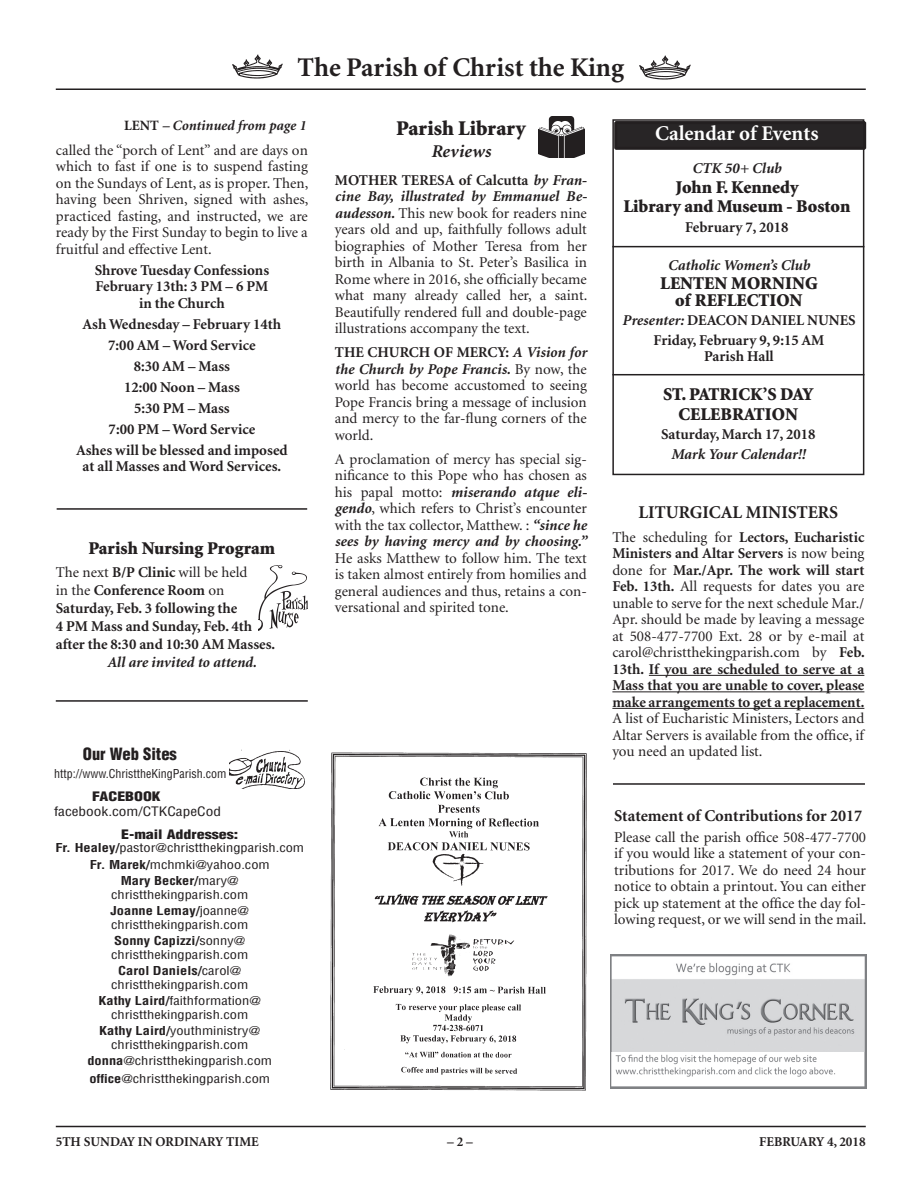
<style>
.page{position:relative;width:918px;height:1188px;background:#fff}
.page>*{position:absolute;margin:0;border:0;box-sizing:border-box;transform-origin:0 0}
.t1{font:700 27px "Minion";color:#231f20}
.t2{font:700 21px "Minion";color:#fff}
.t3{font:900 21px "Minion";color:#231f20}
.t4{font:900 18px/19.5px "Minion";color:#231f20;text-align:center}
.t5{font:700 18px "Minion";color:#231f20}
.t6{font:italic 700 18px "Minion";letter-spacing:.01em;color:#231f20}
.t7{font:700 16.5px "Minion";color:#231f20}
.t8{font:900 condensed 16.5px "Helvetica";color:#231f20}
.t9{font:15px/16.5px "Minion";color:#231f20;text-align:justify}
.t10{font:700 15px/21px "Minion";color:#231f20;text-align:center}
.t11{font:italic 700 15px "Minion";color:#231f20}
.t12{font:italic 700 14.25px "Minion";color:#231f20}
.t13{font:700 13.5px "Minion";color:#231f20}
.t14{font:900 condensed 12.75px "Helvetica";color:#231f20;scale:1.25 1}
.t15{font:condensed 12.75px "Helvetica";color:#231f20;scale:1.2 1}
.t16{font:condensed 12px/16.5px "Helvetica";color:#231f20;text-align:center;scale:1.2 1}
.t17{font:condensed 12px "Helvetica";color:#231f20}
.s1{font-style:normal}
.s2{font-weight:700}
.s3{font-weight:700;font-style:italic}
.s4{font-weight:400}
.s5{font-style:italic}
</style>
<div class="page">
<hr style="left:56px;top:88px;width:810px;height:2px;background:#231f20">
<hr style="left:56px;top:1126px;width:810px;height:1px;background:#231f20">
<img style="left:232px;top:55px;width:51px;height:23px">
<img style="left:640px;top:56px;width:50px;height:23px">
<hr style="left:613px;top:783px;width:252px;height:2px;background:#231f20">
<hr style="left:56px;top:700px;width:252px;height:2px;background:#231f20">
<div style="left:612px;top:119px;width:252px;height:356px;border:2px solid #231f20"></div>
<div style="left:616px;top:123px;width:249px;height:25px;background:#282526"></div>
<div style="left:614px;top:121px;width:252px;height:29px;border:3px solid #231f20"></div>
<img style="left:230px;top:749px;width:75px;height:40px">
<hr style="left:612px;top:246px;width:252px;height:1px;background:#231f20">
<hr style="left:612px;top:374px;width:252px;height:1px;background:#231f20">
<img style="left:258px;top:565px;width:50px;height:65px">
<hr style="left:649px;top:675px;width:215px;height:1px;background:#231f20">
<hr style="left:612px;top:691px;width:252px;height:1px;background:#231f20">
<hr style="left:612px;top:708px;width:252px;height:1px;background:#231f20">
<img style="left:331px;top:752px;width:256px;height:339px">
<img style="left:538px;top:116px;width:47px;height:41px">
<img style="left:611px;top:1051px;width:255px;height:38px">
<svg style="left:611px;top:955px;width:255px;height:96px;fill:#d7d8da"></svg>
<hr style="left:57px;top:508px;width:250px;height:2px;background:#231f20">
<h1 class="t1" style="left:298px;top:54px;width:328px">The Parish of Christ the King</h1>
<p class="t12" style="left:124px;top:118px;width:183px"><span class="s1">LENT</span> – Continued from page 1</p>
<h2 class="t3" style="left:396px;top:118px;width:131px">Parish Library</h2>
<h2 class="t2" style="left:655px;top:122px;width:165px">Calendar of Events</h2>
<p class="t9" style="left:56px;top:142px;width:253px">called the “porch of Lent” and are days on</p>
<p class="t6" style="left:431px;top:142px;width:61px">Reviews</p>
<p class="t9" style="left:56px;top:159px;width:254px">which to fast if one is to suspend fasting on the Sundays of Lent, as is proper. Then, having been Shriven, signed with ashes, practiced fasting, and instructed, we are ready by the First Sunday to begin to live a fruitful and effective Lent.</p>
<p class="t10" style="left:95px;top:262px;width:176px;line-height:16.5px">Shrove Tuesday Confessions<br>February 13th: 3 PM – 6 PM in the Church</p>
<p class="t10" style="left:76px;top:314px;width:213px">Ash Wednesday – February 14th<br>7:00 AM – Word Service<br>8:30 AM – Mass<br>12:00 Noon – Mass<br>5:30 PM – Mass<br>7:00 PM – Word Service<br>Ashes will be blessed and imposed</p>
<p class="t10" style="left:83px;top:456px;width:200px">at all Masses and Word Services.</p>
<p class="t9" style="left:335px;top:172px;width:254px"><span class="s2">MOTHER TERESA of Calcutta</span> <span class="s3">by Fran&shy;cine Bay, illustrated by Emmanuel Be&shy;audesson.</span> This new book for readers nine years old and up, faithfully follows adult biographies of Mother Teresa from her birth in Albania to St. Peter’s Basilica in Rome where in 2016, she officially became what many already called her, a saint.<br>Beautifully rendered full and double-page illustrations accompany the text.</p>
<p class="t9" style="left:335px;top:345px;width:254px"><span class="s2">THE CHURCH OF MERCY:</span> <span class="s3">A Vision for the Church by Pope Francis.</span> By now, the world has become accustomed to seeing Pope Francis bring a message of inclusion and mercy to the far-flung corners of the world.</p>
<p class="t9" style="left:335px;top:451px;width:254px">A proclamation of mercy has special sig&shy;nificance to this Pope who has chosen as his papal motto: <span class="s3">miserando atque eli&shy;gendo</span>, which refers to Christ’s encounter with the tax collector, Matthew. : <span class="s3">“since he sees by having mercy and by choosing.”</span></p>
<p class="t9" style="left:335px;top:550px;width:254px">He asks Matthew to follow him. The text is taken almost entirely from homilies and general audiences and thus, retains a con&shy;versational and spirited tone.</p>
<p class="t4" style="left:88px;top:539px;width:188px">Parish Nursing Program</p>
<p class="t10" style="left:56px;top:563px;width:221px;line-height:18px;text-align:left"><span class="s4">The next</span> B/P Clinic <span class="s4">will be held<br>in the</span> Conference Room <span class="s4">on<br></span>Saturday, Feb. 3 following the<br>4 PM Mass and Sunday, Feb. 4th after the 8:30 and 10:30 AM Masses.</p>
<p class="t11" style="left:107px;top:655px;width:151px">All are invited to attend.</p>
<p class="t8" style="left:83px;top:743px;width:96px">Our Web Sites</p>
<p class="t17" style="left:54px;top:766px;width:174px">http://www.ChristtheKingParish.com</p>
<p class="t14" style="left:92px;top:788px;width:56px">FACEBOOK</p>
<p class="t15" style="left:54px;top:803px;width:141px">facebook.com/CTKCapeCod</p>
<p class="t14" style="left:121px;top:826px;width:95px">E-mail Addresses:</p>
<p class="t16" style="left:55px;top:839px;width:209px"><span class="s2">Fr. Healey/</span>pastor@christthekingparish.com<br><span class="s2">Fr. Marek/</span>mchmki@yahoo.com<br><span class="s2">Mary Becker/</span>mary@</p>
<p class="t16" style="left:111px;top:886px;width:117px;text-align:left">christthekingparish.com<br><span class="s2">Joanne Lemay/</span>joanne@</p>
<p class="t16" style="left:111px;top:916px;width:116px;text-align:left">christthekingparish.com<br><span class="s2">Sonny Capizzi/</span>sonny@</p>
<p class="t16" style="left:111px;top:946px;width:116px">christthekingparish.com<br><span class="s2">Carol Daniels/</span>carol@</p>
<p class="t16" style="left:99px;top:976px;width:137px">christthekingparish.com<br><span class="s2">Kathy Laird/</span>faithformation@</p>
<p class="t16" style="left:99px;top:1006px;width:136px">christthekingparish.com<br><span class="s2">Kathy Laird/</span>youthministry@</p>
<p class="t16" style="left:87px;top:1036px;width:155px">christthekingparish.com <span class="s2">donna</span>@christthekingparish.com</p>
<p class="t16" style="left:89px;top:1070px;width:152px"><span class="s2">office</span>@christthekingparish.com</p>
<p class="t11" style="left:692px;top:161px;width:91px">CTK 50+ Club</p>
<p class="t4" style="left:623px;top:178px;width:229px">John F. Kennedy<br>Library and Museum - Boston</p>
<p class="t10" style="left:685px;top:217px;width:105px">February 7, 2018</p>
<p class="t11" style="left:668px;top:258px;width:144px">Catholic Women’s Club</p>
<p class="t4" style="left:660px;top:276px;width:159px;line-height:16.5px">LENTEN MORNING of REFLECTION</p>
<p class="t10" style="left:622px;top:311px;width:235px;line-height:19.5px"><span class="s5">Presenter:</span> DEACON DANIEL NUNES<br>Friday, February 9, 9:15 AM</p>
<p class="t10" style="left:704px;top:347px;width:71px">Parish Hall</p>
<p class="t4" style="left:663px;top:385px;width:152px">ST. PATRICK’S DAY<br>CELEBRATION</p>
<p class="t10" style="left:661px;top:424px;width:156px">Saturday, March 17, 2018</p>
<p class="t11" style="left:671px;top:447px;width:136px">Mark Your Calendar!!</p>
<p class="t5" style="left:639px;top:503px;width:201px">LITURGICAL MINISTERS</p>
<p class="t9" style="left:612px;top:529px;width:254px">The scheduling for <span class="s2">Lectors, Eucharistic Ministers and Altar Servers</span> is now being done for <span class="s2">Mar./Apr. The work will start Feb. 13th.</span> All requests for dates you are unable to serve for the next schedule Mar./ Apr. should be made by leaving a message at 508-477-7700 Ext. 28 or by e-mail at carol@christthekingparish.com by <span class="s2">Feb.<br>13th. If you are scheduled to serve at a Mass that you are unable to cover, please make arrangements to get a replacement.</span></p>
<p class="t9" style="left:612px;top:711px;width:253px">A list of Eucharistic Ministers, Lectors and Altar Servers is available from the office, if you need an updated list.</p>
<p class="t7" style="left:614px;top:807px;width:250px">Statement of Contributions for 2017</p>
<p class="t9" style="left:614px;top:829px;width:254px">Please call the parish office 508-477-7700 if you would like a statement of your con&shy;tributions for 2017. We do need 24 hour notice to obtain a printout. You can either pick up statement at the office the day fol&shy;lowing request, or we will send in the mail.</p>
<p class="t13" style="left:56px;top:1135px;width:205px">5TH SUNDAY IN ORDINARY TIME</p>
<p class="t13" style="left:447px;top:1135px;width:27px">– 2 –</p>
<p class="t13" style="left:759px;top:1135px;width:108px">FEBRUARY 4, 2018</p>
</div>
